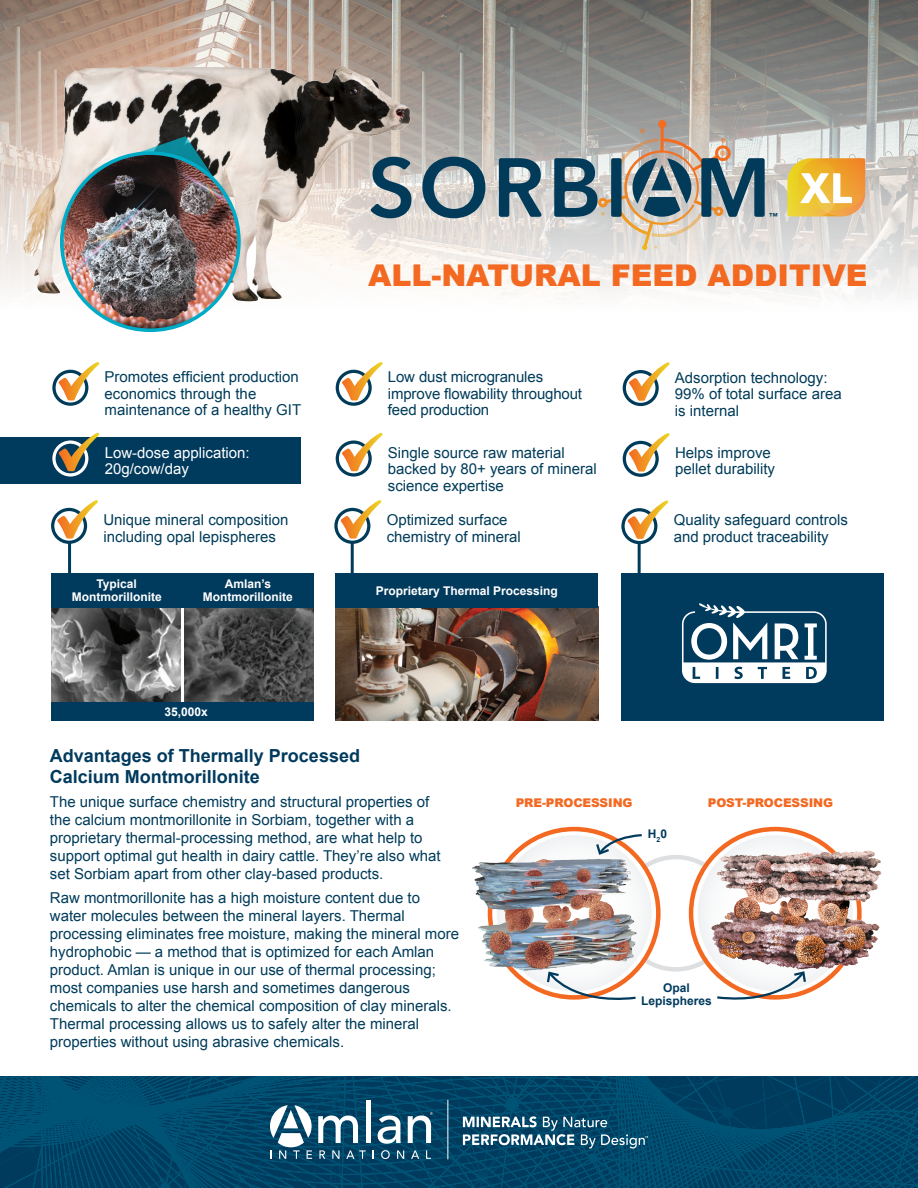
<style>
.page{position:relative;width:918px;height:1188px;background:#fff}
.page>*{position:absolute;margin:0;border:0;box-sizing:border-box;transform-origin:0 0}
.LoremIpsumSimplyDumm{font:900 30px "Arial";color:#f36921}
.LoremIpsumSimplyDumm-2{font:700 18px "Arial";color:#003a5d}
.t1{font:15px/18px "Arial";color:#003c5a}
.t2{font:15px "Arial";color:#fff}
.t3{font:700 12px/13.5px "Arial";color:#fff;text-align:center}
.t4{font:900 12px "Arial";letter-spacing:-.01em;color:#f36921}
.t5{font:700 12px/13.5px "Arial";color:#003a5d;text-align:center}
.t6{font:800 8.55px "Avenir";color:#023b5a}
</style>
<div class="page">
<div style="left:0;top:438px;width:301px;height:46px;background:#003a5d"></div>
<div style="left:621px;top:573px;width:263px;height:148px;background:#003a5d"></div>
<hr style="left:68px;top:541px;width:3px;height:64px;background:#003a5d">
<hr style="left:351px;top:541px;width:3px;height:64px;background:#003a5d">
<hr style="left:638px;top:544px;width:3px;height:63px;background:#003a5d">
<img style="left:0;top:0;width:918px;height:319px">
<svg style="left:429px;top:157px;width:56px;height:61px;background:#778e9a"></svg>
<svg style="left:499px;top:158px;width:43px;height:59px;background:#58798a"></svg>
<svg style="left:554px;top:120px;width:211px;height:130px;background:#a0a6a6"></svg>
<svg style="left:787px;top:158px;width:78px;height:58px;background:#efc05b"></svg>
<svg style="left:52px;top:362px;width:47px;height:44px"></svg>
<svg style="left:623px;top:362px;width:47px;height:44px"></svg>
<svg style="left:336px;top:362px;width:47px;height:44px"></svg>
<svg style="left:52px;top:433px;width:47px;height:44px"></svg>
<svg style="left:51px;top:500px;width:47px;height:44px"></svg>
<svg style="left:623px;top:433px;width:47px;height:44px"></svg>
<svg style="left:621px;top:500px;width:47px;height:44px"></svg>
<svg style="left:336px;top:433px;width:47px;height:44px"></svg>
<svg style="left:334px;top:500px;width:47px;height:44px"></svg>
<svg style="left:682px;top:604px;width:145px;height:79px"></svg>
<img style="left:336px;top:608px;width:262px;height:113px">
<img style="left:51px;top:608px;width:129px;height:95px">
<img style="left:184px;top:608px;width:129px;height:95px">
<div style="left:51px;top:573px;width:263px;height:35px;background:#003a5d"></div>
<div style="left:336px;top:573px;width:262px;height:35px;background:#003a5d"></div>
<div style="left:51px;top:703px;width:263px;height:18px;background:#003a5d"></div>
<img style="left:0;top:47px;width:429px;height:270px">
<svg style="left:130px;top:136px;width:92px;height:53px;background:#79a2a5"></svg>
<img style="left:62px;top:153px;width:177px;height:177px;border-radius:89px">
<div style="left:60px;top:151px;width:181px;height:181px;border:4px solid #00abc8;border-radius:50%"></div>
<div style="left:618px;top:855px;width:116px;height:117px;border:4px solid #8d969d;border-radius:50%"></div>
<svg style="left:490px;top:829px;width:168px;height:168px"></svg>
<svg style="left:691px;top:829px;width:168px;height:168px"></svg>
<div style="left:497px;top:835px;width:155px;height:156px;background:#f3f4f5;border-radius:50%"></div>
<div style="left:698px;top:835px;width:155px;height:156px;background:#f2f3f4;border-radius:50%"></div>
<img style="left:704px;top:844px;width:178px;height:128px">
<img style="left:472px;top:849px;width:170px;height:129px">
<svg style="left:545px;top:970px;width:93px;height:30px"></svg>
<svg style="left:715px;top:970px;width:92px;height:30px"></svg>
<svg style="left:594px;top:833px;width:48px;height:23px"></svg>
<svg style="left:0;top:1076px;width:918px;height:112px;background:#094d6e"></svg>
<p class="t6" style="left:769px;top:209px;width:10px">™</p>
<p class="LoremIpsumSimplyDumm" style="left:368px;top:253px;width:501px">ALL-NATURAL FEED ADDITIVE</p>
<p class="t1" style="left:105px;top:369px;width:198px;line-height:16.5px">Promotes efficient production economics through the maintenance of a healthy GIT</p>
<p class="t1" style="left:675px;top:369px;width:168px;line-height:16.5px">Adsorption technology:<br>99% of total surface area is internal</p>
<p class="t1" style="left:388px;top:368px;width:157px">Low dust microgranules</p>
<p class="t1" style="left:388px;top:386px;width:196px;line-height:16.5px">improve flowability throughout feed production</p>
<p class="t2" style="left:105px;top:443px;width:147px">Low-dose application:</p>
<p class="t2" style="left:105px;top:459px;width:86px">20g/cow/day</p>
<p class="t1" style="left:103px;top:512px;width:187px;line-height:16.5px">Unique mineral composition including opal lepispheres</p>
<p class="t3" style="left:72px;top:577px;width:91px">Typical<br>Montmorillonite</p>
<p class="t3" style="left:203px;top:577px;width:91px">Amlan’s<br>Montmorillonite</p>
<p class="t3" style="left:165px;top:706px;width:45px">35,000x</p>
<p class="t1" style="left:388px;top:444px;width:210px;line-height:16.5px">Single source raw material backed by 80+ years of mineral science expertise</p>
<p class="t1" style="left:387px;top:511px;width:122px">Optimized surface</p>
<p class="t1" style="left:387px;top:527px;width:136px">chemistry of mineral</p>
<p class="t3" style="left:376px;top:584px;width:184px">Proprietary Thermal Processing</p>
<p class="t1" style="left:675px;top:445px;width:102px;line-height:16.5px">Helps improve pellet durability</p>
<p class="t1" style="left:674px;top:512px;width:176px;line-height:16.5px">Quality safeguard controls and product traceability</p>
<p class="LoremIpsumSimplyDumm-2" style="left:50px;top:744px;width:312px">Advantages of Thermally Processed</p>
<p class="LoremIpsumSimplyDumm-2" style="left:50px;top:765px;width:212px">Calcium Montmorillonite</p>
<p class="t1" style="left:50px;top:793px;width:392px">The unique surface chemistry and structural properties of the calcium montmorillonite in Sorbiam, together with a proprietary thermal-processing method, are what help to support optimal gut health in dairy cattle. They’re also what set Sorbiam apart from other clay-based products.</p>
<p class="t1" style="left:50px;top:889px;width:411px">Raw montmorillonite has a high moisture content due to water molecules between the mineral layers. Thermal processing eliminates free moisture, making the mineral more hydrophobic — a method that is optimized for each Amlan product. Amlan is unique in our use of thermal processing; most companies use harsh and sometimes dangerous chemicals to alter the chemical composition of clay minerals.<br>Thermal processing allows us to safely alter the mineral properties without using abrasive chemicals.</p>
<p class="t4" style="left:516px;top:794px;width:118px">PRE-PROCESSING</p>
<p class="t4" style="left:708px;top:794px;width:127px">POST-PROCESSING</p>
<p class="t5" style="left:648px;top:827px;width:21px">H<sub>2</sub>0</p>
<p class="t5" style="left:641px;top:981px;width:72px">Opal<br>Lepispheres</p>
</div>
